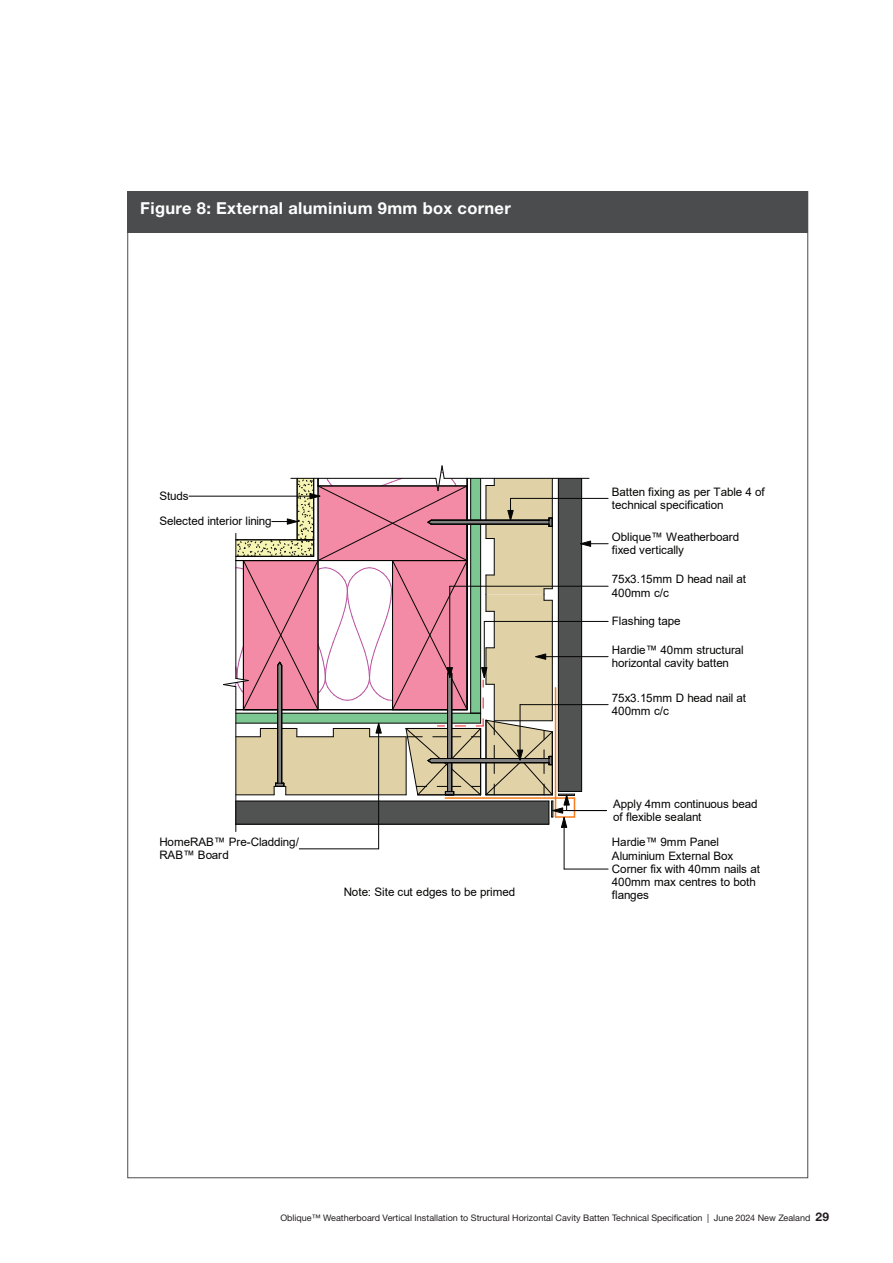
<style>
.page{position:relative;width:893px;height:1263px;background:#fff}
.page>*{position:absolute;margin:0;border:0;box-sizing:border-box;transform-origin:0 0}
.t1{font:700 16.5px "Helvetica Neue LTW1 G";letter-spacing:.02em;color:#fff}
.t2{font:11.7px/13.2px "Arial";letter-spacing:-.015em;color:#040503}
.t3{font:11.55px/13.2px "Arial";letter-spacing:-.015em;color:#040503}
.t4{font:9px "Helvetica Neue LTW1 G";color:#231f20}
.s1{font-weight:700;font-size:12px}
</style>
<div class="page">
<div style="left:128px;top:191px;width:680px;height:42px;background:#4b4c4d"></div>
<hr style="left:236px;top:687px;width:1px;height:144px;background:#040503">
<hr style="left:564px;top:869px;width:44px;height:1px;background:#040503">
<hr style="left:564px;top:817px;width:1px;height:52px;background:#040503">
<hr style="left:299px;top:848px;width:80px;height:1px;background:#040503">
<hr style="left:378px;top:723px;width:1px;height:126px;background:#040503">
<hr style="left:189px;top:496px;width:131px;height:1px;background:#040503">
<svg style="left:223px;top:465px;width:385px;height:363px"></svg>
<hr style="left:450px;top:586px;width:158px;height:1px;background:#040503">
<hr style="left:449px;top:586px;width:1px;height:91px;background:#040503">
<h1 class="t1" style="left:140px;top:198px;width:372px">Figure 8: External aluminium 9mm box corner</h1>
<h1 class="t1" style="left:197px;top:198px;width:11px">6</h1>
<h1 class="t1" style="left:378px;top:198px;width:89px">box corner</h1>
<p class="t2" style="left:159px;top:489px;width:31px">Studs</p>
<p class="t2" style="left:159px;top:514px;width:114px">Selected interior lining</p>
<p class="t2" style="left:159px;top:835px;width:141px">HomeRAB™ Pre-Cladding/<br>RAB™ Board</p>
<p class="t2" style="left:344px;top:885px;width:173px">Note: Site cut edges to be primed</p>
<p class="t2" style="left:612px;top:485px;width:154px">Batten fixing as per Table 4 of technical specification</p>
<p class="t2" style="left:612px;top:530px;width:129px">Oblique™ Weatherboard fixed vertically</p>
<p class="t2" style="left:612px;top:573px;width:136px">75x3.15mm D head nail at<br>400mm c/c</p>
<p class="t2" style="left:612px;top:614px;width:70px">Flashing tape</p>
<p class="t2" style="left:612px;top:643px;width:133px">Hardie™ 40mm structural horizontal cavity batten</p>
<p class="t2" style="left:612px;top:691px;width:136px">75x3.15mm D head nail at<br>400mm c/c</p>
<p class="t2" style="left:613px;top:797px;width:146px">Apply 4mm continuous bead of flexible sealant</p>
<p class="t3" style="left:612px;top:836px;width:150px">Hardie™ 9mm Panel<br>Aluminium External Box<br>Corner fix with 40mm nails at<br>400mm max centres to both flanges</p>
<p class="t4" style="left:280px;top:1212px;width:550px">Oblique™ Weatherboard Vertical Installation to Structural Horizontal Cavity Batten Technical Specification | June 2024 New Zealand <span class="s1">29</span></p>
</div>
